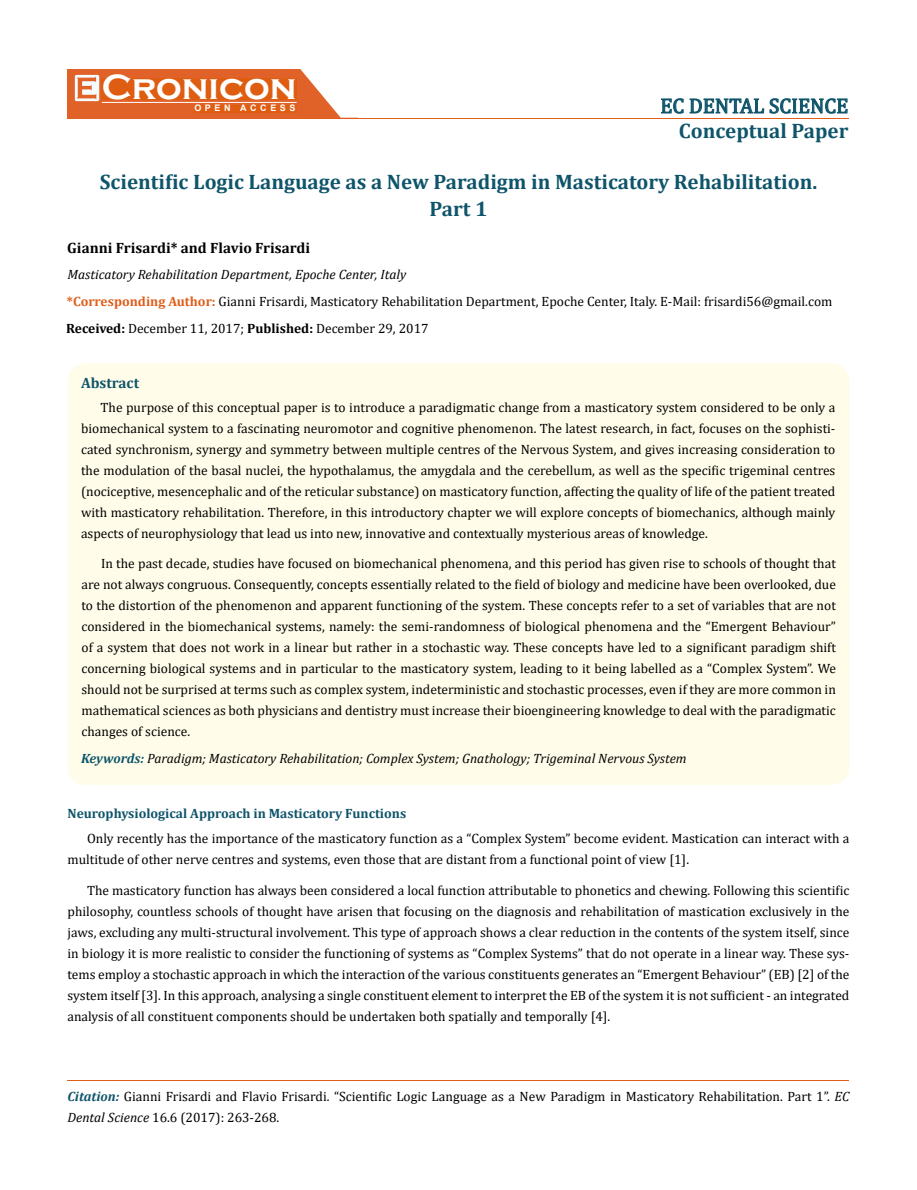
<style>
.page{position:relative;width:917px;height:1190px;background:#fff}
.page>*{position:absolute;margin:0;border:0;box-sizing:border-box;transform-origin:0 0}
.t1{font:700 36px "Copperplate Gothic";color:#fff}
.t2{font:700 21px/27px "Cambria";color:#0e546a;text-align:center}
.t3{font:21px "Cambria";color:#0e546a}
.t4{font:700 15px "Cambria";color:#000}
.t5{font:700 15px "Cambria";color:#0e546a}
.t6{font:13.5px/21px "Cambria";color:#000}
.t7{font:italic 13.5px "Cambria";color:#000}
.t8{font:700 13.5px "Cambria";color:#0e546a}
.t9{font:700 9px "Arial";letter-spacing:.4em;color:#fff}
.s1{font-style:italic}
.s2{font-weight:700;color:#e05d1a}
.s3{font-weight:700}
.s4{font-weight:700;color:#0e546a}
.s5{font-weight:700;font-style:italic;color:#0e546a}
</style>
<div class="page">
<div style="left:67px;top:70px;width:290px;height:49px;background:#e06228"></div>
<svg style="left:300px;top:69px;width:58px;height:49px"></svg>
<img style="left:75px;top:75px;width:24px;height:26px">
<div style="left:102px;top:79px;width:195px;height:21px;background:#df5d11"></div>
<div style="left:194px;top:105px;width:103px;height:7px;background:#df5d11"></div>
<svg style="left:661px;top:98px;width:186px;height:16px"></svg>
<hr style="left:102px;top:102px;width:194px;height:1px;background:#fff">
<hr style="left:279px;top:118px;width:569px;height:1px;background:#e05d1a">
<hr style="left:67px;top:1080px;width:782px;height:1px;background:#e05d1a">
<div style="left:67px;top:363px;width:782px;height:422px;background:#fffde9;border-radius:18px"></div>
<h1 class="t1" style="left:102px;top:68px;width:196px">Cronicon</h1>
<p class="t9" style="left:194px;top:102px;width:103px">OPEN ACCESS</p>
<h2 class="t3" style="left:660px;top:93px;width:189px">EC DENTAL SCIENCE</h2>
<h2 class="t2" style="left:679px;top:116px;width:171px">Conceptual Paper</h2>
<h2 class="t2" style="left:100px;top:167px;width:719px">Scientific Logic Language as a New Paradigm in Masticatory Rehabilitation.<br>Part 1</h2>
<p class="t4" style="left:67px;top:237px;width:244px">Gianni Frisardi* and Flavio Frisardi</p>
<p class="t6" style="left:67px;top:261px;width:767px;line-height:27.3px"><span class="s1">Masticatory Rehabilitation Department, Epoche Center, Italy<br></span><span class="s2">*Corresponding Author:</span> Gianni Frisardi, Masticatory Rehabilitation Department, Epoche Center, Italy. E-Mail: frisardi56@gmail.com</p>
<p class="t6" style="left:66px;top:318px;width:364px"><span class="s3">Received:</span> December 11, 2017; <span class="s3">Published:</span> December 29, 2017</p>
<p class="t5" style="left:81px;top:373px;width:60px">Abstract</p>
<p class="t6" style="left:81px;top:397px;width:756px;text-align:justify;text-indent:19px">The purpose of this conceptual paper is to introduce a paradigmatic change from a masticatory system considered to be only a biomechanical system to a fascinating neuromotor and cognitive phenomenon. The latest research, in fact, focuses on the sophisti&shy;cated synchronism, synergy and symmetry between multiple centres of the Nervous System, and gives increasing consideration to the modulation of the basal nuclei, the hypothalamus, the amygdala and the cerebellum, as well as the specific trigeminal centres (nociceptive, mesencephalic and of the reticular substance) on masticatory function, affecting the quality of life of the patient treated with masticatory rehabilitation. Therefore, in this introductory chapter we will explore concepts of biomechanics, although mainly aspects of neurophysiology that lead us into new, innovative and contextually mysterious areas of knowledge.</p>
<p class="t6" style="left:81px;top:552px;width:756px;text-align:justify;text-indent:19px">In the past decade, studies have focused on biomechanical phenomena, and this period has given rise to schools of thought that are not always congruous. Consequently, concepts essentially related to the field of biology and medicine have been overlooked, due to the distortion of the phenomenon and apparent functioning of the system. These concepts refer to a set of variables that are not considered in the biomechanical systems, namely: the semi-randomness of biological phenomena and the “Emergent Behaviour” of a system that does not work in a linear but rather in a stochastic way. These concepts have led to a significant paradigm shift concerning biological systems and in particular to the masticatory system, leading to it being labelled as a “Complex System”. We should not be surprised at terms such as complex system, indeterministic and stochastic processes, even if they are more common in mathematical sciences as both physicians and dentistry must increase their bioengineering knowledge to deal with the paradigmatic changes of science.</p>
<p class="t7" style="left:81px;top:749px;width:607px"><span class="s4">Keywords:</span> Paradigm; Masticatory Rehabilitation; Complex System; Gnathology; Trigeminal Nervous System</p>
<p class="t8" style="left:67px;top:804px;width:340px">Neurophysiological Approach in Masticatory Functions</p>
<p class="t6" style="left:67px;top:827px;width:783px;text-indent:19px">Only recently has the importance of the masticatory function as a “Complex System” become evident. Mastication can interact with a multitude of other nerve centres and systems, even those that are distant from a functional point of view [1].</p>
<p class="t6" style="left:67px;top:879px;width:783px;text-align:justify;text-indent:19px">The masticatory function has always been considered a local function attributable to phonetics and chewing. Following this scientific philosophy, countless schools of thought have arisen that focusing on the diagnosis and rehabilitation of mastication exclusively in the jaws, excluding any multi-structural involvement. This type of approach shows a clear reduction in the contents of the system itself, since in biology it is more realistic to consider the functioning of systems as “Complex Systems” that do not operate in a linear way. These sys&shy;tems employ a stochastic approach in which the interaction of the various constituents generates an “Emergent Behaviour” (EB) [2] of the system itself [3]. In this approach, analysing a single constituent element to interpret the EB of the system it is not sufficient - an integrated analysis of all constituent components should be undertaken both spatially and temporally [4].</p>
<p class="t6" style="left:67px;top:1085px;width:783px"><span class="s5">Citation:</span> Gianni Frisardi and Flavio Frisardi. “Scientific Logic Language as a New Paradigm in Masticatory Rehabilitation. Part 1”. <span class="s1">EC<br>Dental Science</span> 16.6 (2017): 263-268.</p>
</div>
